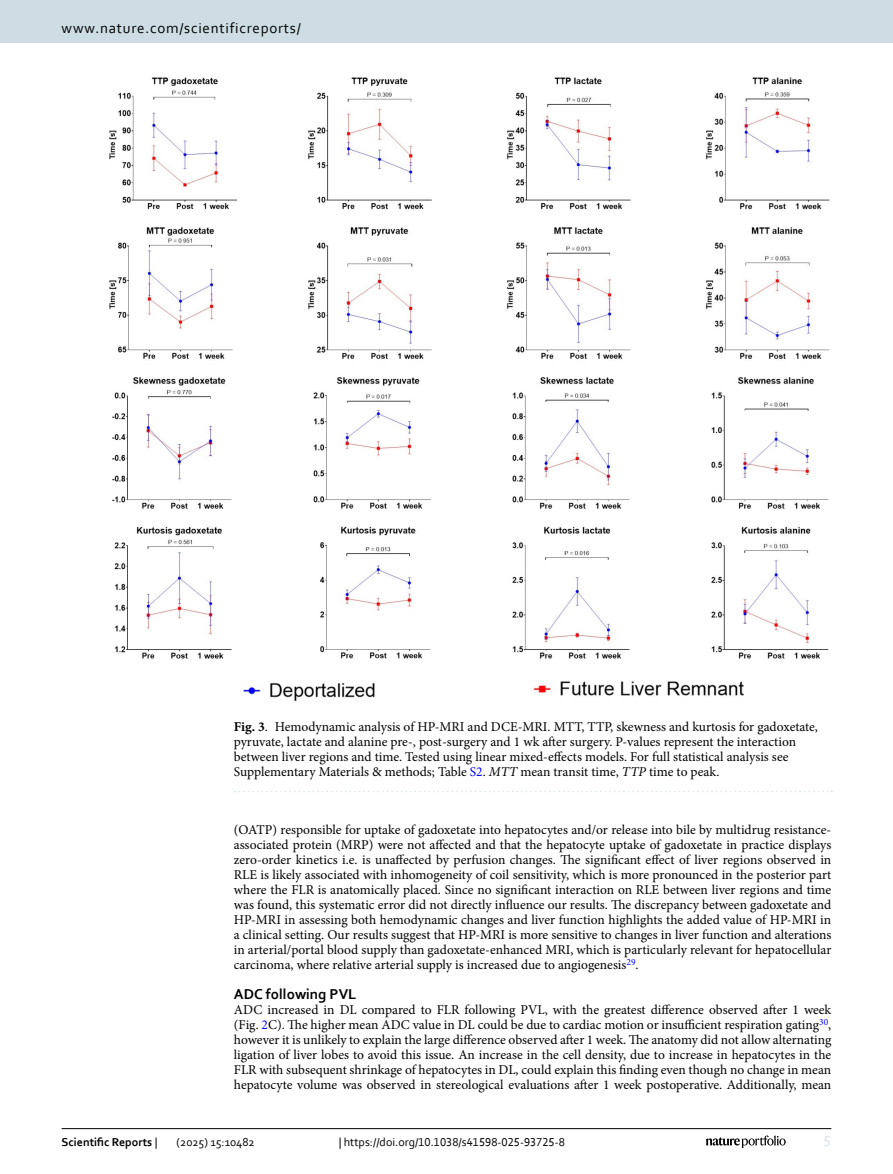
<style>
.page{position:relative;width:893px;height:1174px;background:#fff}
.page>*{position:absolute;margin:0;border:0;box-sizing:border-box;transform-origin:0 0}
.t1{font:15px "Corbel";letter-spacing:.05em;color:#000}
.Head_2{font:700 15px "Corbel";color:#000}
.t2{font:15px "Corbel";color:#d9e4eb}
.Body_Text{font:13.5px/15px "Minion Pro";letter-spacing:-.005em;color:#000;text-align:justify}
.Figure_Caption{font:13.5px/15px "Minion Pro";color:#000}
.t3{font:12px "Corbel";color:#000}
.t4{font:700 12px "Corbel";color:#000}
.s1{font-weight:700}
.s2{color:#00f}
.s3{font-style:italic}
.s4{font-weight:400}
</style>
<div class="page">
<img style="left:109px;top:77px;width:721px;height:625px">
<svg style="left:235px;top:791px;width:597px;height:1px"></svg>
<hr style="left:62px;top:1128px;width:769px;height:1px;background:#000">
<svg style="left:706px;top:1135px;width:80px;height:12px"></svg>
<div style="left:0;top:0;width:893px;height:43px;background:#cedde4"></div>
<p class="t1" style="left:62px;top:18px;width:241px">www.nature.com/scientificreports/</p>
<p class="Figure_Caption" style="left:234px;top:719px;width:586px"><span class="s1">Fig. 3</span>. Hemodynamic analysis of HP-MRI and DCE-MRI. MTT, TTP, skewness and kurtosis for gadoxetate, pyruvate, lactate and alanine pre-, post-surgery and 1 wk after surgery. P-values represent the interaction between liver regions and time. Tested using linear mixed-effects models. For full statistical analysis see Supplementary Materials &amp; methods; Table <span class="s2">S2</span>. <span class="s3">MTT</span> mean transit time, <span class="s3">TTP</span> time to peak.</p>
<p class="Body_Text" style="left:234px;top:822px;width:599px">(OATP) responsible for uptake of gadoxetate into hepatocytes and/or release into bile by multidrug resistance&shy;associated protein (MRP) were not affected and that the hepatocyte uptake of gadoxetate in practice displays zero-order kinetics i.e. is unaffected by perfusion changes. The significant effect of liver regions observed in RLE is likely associated with inhomogeneity of coil sensitivity, which is more pronounced in the posterior part where the FLR is anatomically placed. Since no significant interaction on RLE between liver regions and time was found, this systematic error did not directly influence our results. The discrepancy between gadoxetate and HP-MRI in assessing both hemodynamic changes and liver function highlights the added value of HP-MRI in a clinical setting. Our results suggest that HP-MRI is more sensitive to changes in liver function and alterations in arterial/portal blood supply than gadoxetate-enhanced MRI, which is particularly relevant for hepatocellular carcinoma, where relative arterial supply is increased due to angiogenesis<sup>29</sup>.</p>
<p class="Head_2" style="left:234px;top:985px;width:124px">ADC following PVL</p>
<p class="Body_Text" style="left:234px;top:1002px;width:599px">ADC increased in DL compared to FLR following PVL, with the greatest difference observed after 1 week (Fig. <span class="s2">2</span>C). The higher mean ADC value in DL could be due to cardiac motion or insufficient respiration gating<sup>30</sup>, however it is unlikely to explain the large difference observed after 1 week. The anatomy did not allow alternating ligation of liver lobes to avoid this issue. An increase in the cell density, due to increase in hepatocytes in the FLR with subsequent shrinkage of hepatocytes in DL, could explain this finding even though no change in mean hepatocyte volume was observed in stereological evaluations after 1 week postoperative. Additionally, mean</p>
<p class="t4" style="left:62px;top:1134px;width:97px">Scientific Reports <span class="s4">|</span></p>
<p class="t3" style="left:177px;top:1134px;width:80px">(2025) 15:10482</p>
<p class="t3" style="left:339px;top:1134px;width:228px">| https://doi.org/10.1038/s41598-025-93725-8</p>
<p class="t2" style="left:824px;top:1132px;width:9px">5</p>
</div>
